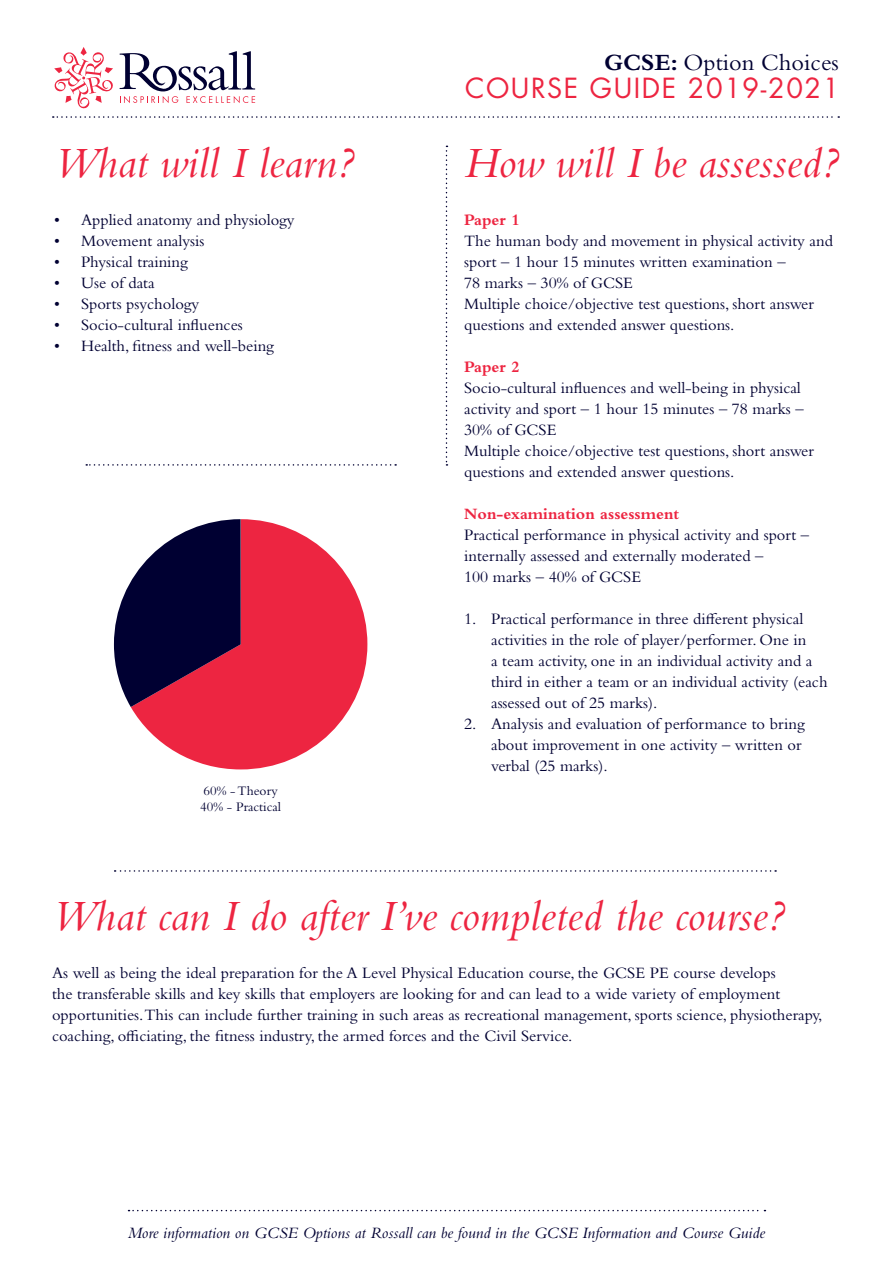
<style>
.page{position:relative;width:893px;height:1263px;background:#fff}
.page>*{position:absolute;margin:0;border:0;box-sizing:border-box;transform-origin:0 0}
.t1{font:italic 45px "Bembo Std";color:#ed2541}
.t2{font:27px "Futura Std";letter-spacing:.06em;color:#ed2541}
.t3{font:24.3px "Bembo Std";color:#000032}
.t4{font:16.5px/21px "Bembo Std";color:#000032}
.t5{font:italic 16.5px "Bembo Std";color:#000032}
.t6{font:700 16.5px "Bembo Std";color:#ed2541}
.t7{font:13.5px "Bembo Std";color:#000032}
.s1{font-weight:700}
</style>
<div class="page">
<svg style="left:129px;top:1210px;width:636px;height:1px"></svg>
<svg style="left:54px;top:47px;width:59px;height:62px"></svg>
<svg style="left:120px;top:51px;width:135px;height:52px"></svg>
<svg style="left:53px;top:116px;width:786px;height:2px"></svg>
<svg style="left:131px;top:519px;width:236px;height:250px;fill:#ed2541"></svg>
<svg style="left:114px;top:519px;width:127px;height:188px"></svg>
<svg style="left:446px;top:146px;width:1px;height:320px"></svg>
<svg style="left:115px;top:870px;width:661px;height:2px"></svg>
<svg style="left:86px;top:464px;width:310px;height:2px"></svg>
<p class="t1" style="left:54px;top:136px;width:302px">What will I learn?</p>
<p class="t4" style="left:54px;top:209px;width:242px">• Applied anatomy and physiology</p>
<p class="t4" style="left:54px;top:230px;width:152px">• Movement analysis</p>
<p class="t4" style="left:54px;top:251px;width:135px">• Physical training</p>
<p class="t4" style="left:54px;top:272px;width:102px">• Use of data</p>
<p class="t4" style="left:54px;top:293px;width:147px">• Sports psychology</p>
<p class="t4" style="left:54px;top:314px;width:190px">• Socio-cultural influences</p>
<p class="t4" style="left:54px;top:335px;width:222px">• Health, fitness and well-being</p>
<p class="t7" style="left:203px;top:783px;width:76px">60% - Theory</p>
<p class="t7" style="left:200px;top:799px;width:82px">40% - Practical</p>
<p class="t3" style="left:604px;top:49px;width:236px"><span class="s1">GCSE:</span> Option Choices</p>
<h2 class="t2" style="left:465px;top:71px;width:376px">COURSE GUIDE 2019-2021</h2>
<p class="t1" style="left:464px;top:136px;width:377px">How will I be assessed?</p>
<p class="t6" style="left:464px;top:210px;width:57px">Paper 1</p>
<p class="t4" style="left:464px;top:230px;width:370px">The human body and movement in physical activity and sport – 1 hour 15 minutes written examination –<br>78 marks – 30% of GCSE</p>
<p class="t4" style="left:464px;top:293px;width:351px">Multiple choice/objective test questions, short answer questions and extended answer questions.</p>
<p class="t6" style="left:464px;top:357px;width:57px">Paper 2</p>
<p class="t4" style="left:464px;top:377px;width:341px">Socio-cultural influences and well-being in physical activity and sport – 1 hour 15 minutes – 78 marks –<br>30% of GCSE</p>
<p class="t4" style="left:464px;top:440px;width:351px">Multiple choice/objective test questions, short answer questions and extended answer questions.</p>
<p class="t6" style="left:464px;top:504px;width:217px">Non-examination assessment</p>
<p class="t4" style="left:464px;top:524px;width:346px">Practical performance in physical activity and sport – internally assessed and externally moderated –<br>100 marks – 40% of GCSE</p>
<p class="t4" style="left:491px;top:608px;width:338px;text-indent:-27px">1. Practical performance in three different physical activities in the role of player/performer. One in<br>a team activity, one in an individual activity and a third in either a team or an individual activity (each assessed out of 25 marks).</p>
<p class="t4" style="left:491px;top:713px;width:315px;text-indent:-27px">2. Analysis and evaluation of performance to bring about improvement in one activity – written or verbal (25 marks).</p>
<p class="t1" style="left:52px;top:890px;width:735px">What can I do after I’ve completed the course?</p>
<p class="t4" style="left:52px;top:962px;width:772px">As well as being the ideal preparation for the A Level Physical Education course, the GCSE PE course develops<br>the transferable skills and key skills that employers are looking for and can lead to a wide variety of employment opportunities.This can include further training in such areas as recreational management, sports science, physiotherapy, coaching, officiating, the fitness industry, the armed forces and the Civil Service.</p>
<p class="t5" style="left:128px;top:1223px;width:639px">More information on GCSE Options at Rossall can be found in the GCSE Information and Course Guide</p>
</div>
